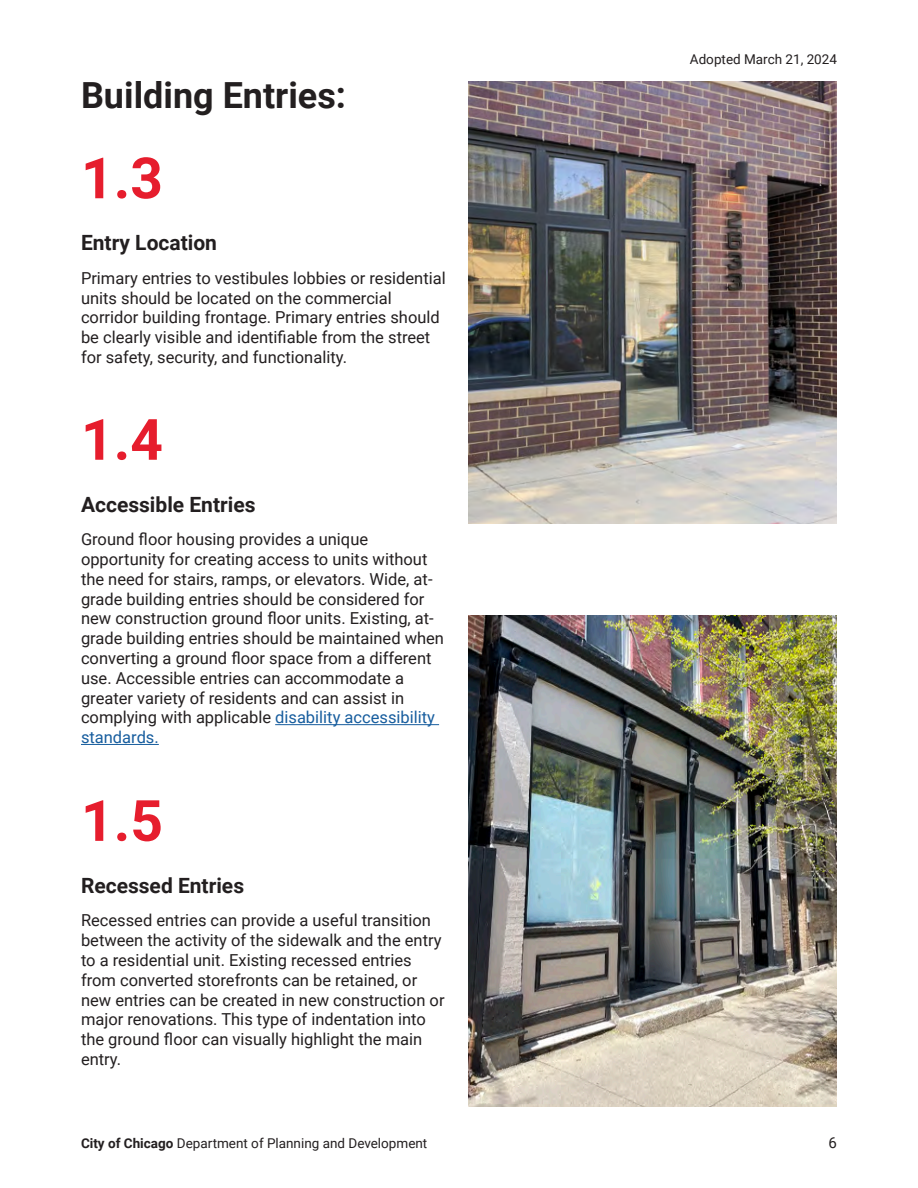
<style>
.page{position:relative;width:918px;height:1188px;background:#fff}
.page>*{position:absolute;margin:0;border:0;box-sizing:border-box;transform-origin:0 0}
.t1{font:700 57px "Roboto";color:#e61d2d}
.Section_Subhead{font:700 36px "Roboto";color:#231f20}
.Heading_Four{font:700 21px "Roboto";color:#231f20}
.Section_Heading_-_Light_Blue{font:16.5px/19.8px "Roboto";color:#231f20}
.Body{font:16.5px/19.8px "Roboto";color:#231f20}
.t2{font:15px "Roboto";color:#231f20}
.t3{font:13.5px "Roboto";color:#231f20}
.s1{color:#175d9e}
.s2{font-weight:700}
</style>
<div class="page">
<img style="left:468px;top:615px;width:369px;height:492px">
<img style="left:468px;top:81px;width:369px;height:443px">
<hr style="left:275px;top:724px;width:164px;height:1px;background:#175d9e">
<hr style="left:81px;top:744px;width:78px;height:1px;background:#175d9e">
<p class="Section_Subhead" style="left:81px;top:70px;width:267px">Building Entries:</p>
<p class="t1" style="left:81px;top:138px;width:84px">1.3</p>
<p class="Heading_Four" style="left:81px;top:228px;width:138px">Entry Location</p>
<p class="Section_Heading_-_Light_Blue" style="left:81px;top:267px;width:366px">Primary entries to vestibules lobbies or residential units should be located on the commercial corridor building frontage. Primary entries should be clearly visible and identifiable from the street for safety, security, and functionality.</p>
<p class="t1" style="left:81px;top:400px;width:84px">1.4</p>
<p class="Heading_Four" style="left:81px;top:490px;width:176px">Accessible Entries</p>
<p class="Section_Heading_-_Light_Blue" style="left:81px;top:529px;width:365px">Ground floor housing provides a unique opportunity for creating access to units without the need for stairs, ramps, or elevators. Wide, at&shy;grade building entries should be considered for new construction ground floor units. Existing, at&shy;grade building entries should be maintained when converting a ground floor space from a different use. Accessible entries can accommodate a greater variety of residents and can assist in complying with applicable <span class="s1">disability accessibility standards.</span></p>
<p class="t1" style="left:81px;top:781px;width:84px">1.5</p>
<p class="Heading_Four" style="left:81px;top:871px;width:165px">Recessed Entries</p>
<p class="Body" style="left:81px;top:910px;width:365px">Recessed entries can provide a useful transition between the activity of the sidewalk and the entry to a residential unit. Existing recessed entries from converted storefronts can be retained, or new entries can be created in new construction or major renovations. This type of indentation into the ground floor can visually highlight the main entry.</p>
<p class="t3" style="left:690px;top:50px;width:149px">Adopted March 21, 2024</p>
<p class="t3" style="left:81px;top:1133px;width:348px"><span class="s2">City of Chicago</span> Department of Planning and Development</p>
<p class="t2" style="left:829px;top:1132px;width:10px">6</p>
</div>
